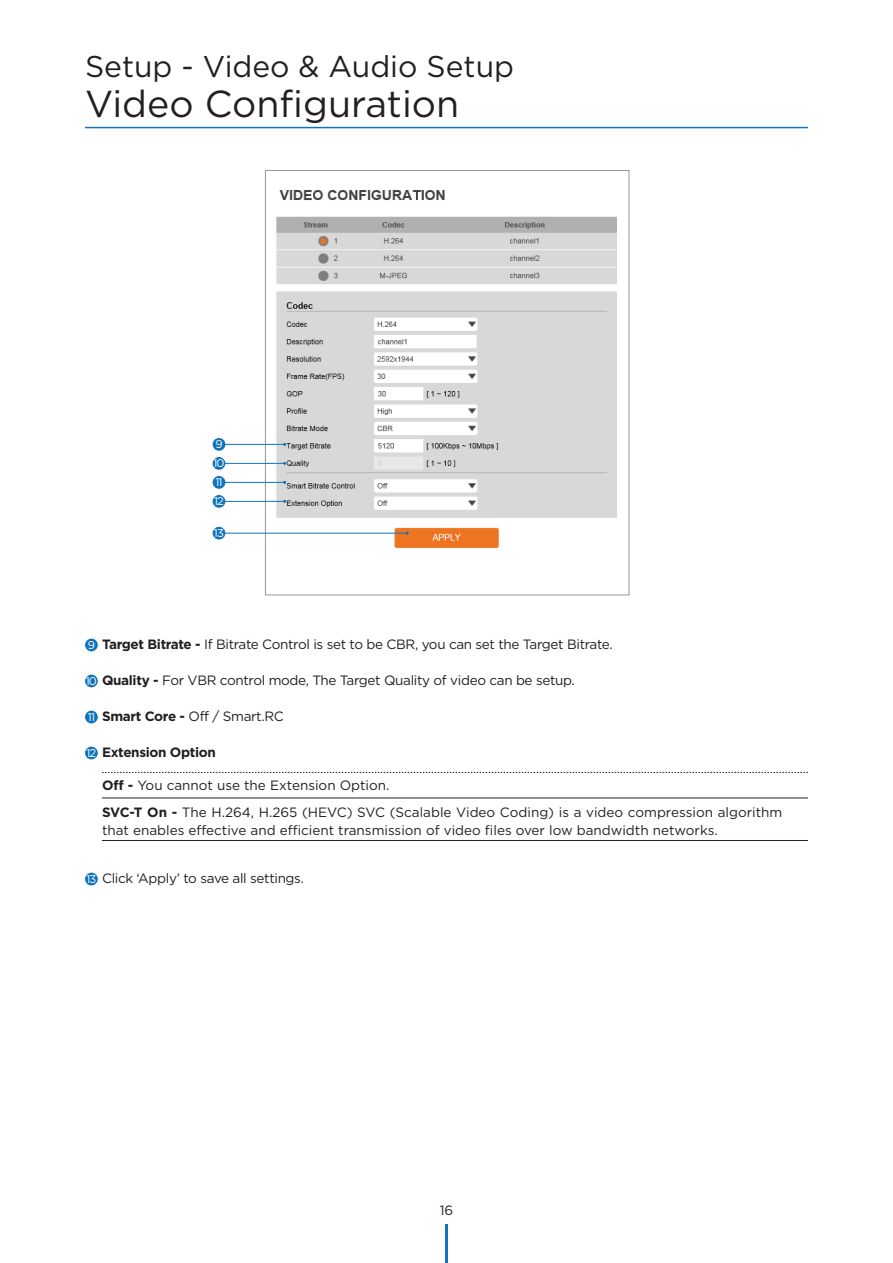
<style>
.page{position:relative;width:893px;height:1263px;background:#fff}
.page>*{position:absolute;margin:0;border:0;box-sizing:border-box;transform-origin:0 0}
.t1{font:37.5px "Gotham";color:#231f20}
.t2{font:30px "Gotham";color:#231f20}
.t3{font:13.5px/18px "Gotham";letter-spacing:-.015em;color:#231f20}
.t4{font:700 13.5px "Gotham";letter-spacing:-.025em;color:#231f20}
.t5{font:11.25px "Gotham";letter-spacing:-.075em;color:#fff}
.s1{font-weight:700}
</style>
<div class="page">
<hr style="left:85px;top:127px;width:723px;height:1px;background:#1074bc">
<hr style="left:445px;top:1225px;width:3px;height:38px;background:#1074bc">
<img style="left:267px;top:190px;width:350px;height:358px">
<div style="left:265px;top:170px;width:364px;height:425px;border:1px solid #939598"></div>
<hr style="left:219px;top:444px;width:66px;height:1px;background:#1074bc">
<div style="left:213px;top:438px;width:12px;height:13px;background:#1074bc;border-radius:50%"></div>
<hr style="left:219px;top:463px;width:66px;height:1px;background:#1074bc">
<div style="left:213px;top:457px;width:12px;height:13px;background:#1074bc;border-radius:50%"></div>
<hr style="left:219px;top:482px;width:66px;height:1px;background:#1074bc">
<div style="left:213px;top:476px;width:12px;height:13px;background:#1074bc;border-radius:50%"></div>
<hr style="left:219px;top:501px;width:66px;height:1px;background:#1074bc">
<div style="left:213px;top:495px;width:12px;height:13px;background:#1074bc;border-radius:50%"></div>
<hr style="left:219px;top:533px;width:188px;height:1px;background:#1074bc">
<div style="left:213px;top:527px;width:12px;height:12px;background:#1074bc;border-radius:50%"></div>
<div style="left:85px;top:639px;width:13px;height:12px;background:#1074bc;border-radius:50%"></div>
<div style="left:85px;top:675px;width:13px;height:12px;background:#1074bc;border-radius:50%"></div>
<div style="left:85px;top:711px;width:13px;height:12px;background:#1074bc;border-radius:50%"></div>
<div style="left:85px;top:747px;width:13px;height:12px;background:#1074bc;border-radius:50%"></div>
<div style="left:85px;top:873px;width:13px;height:12px;background:#1074bc;border-radius:50%"></div>
<svg style="left:102px;top:772px;width:706px;height:1px"></svg>
<hr style="left:102px;top:798px;width:706px;height:1px;background:#231f20">
<hr style="left:102px;top:840px;width:706px;height:1px;background:#231f20">
<p class="t2" style="left:85px;top:47px;width:430px">Setup - Video &amp; Audio Setup</p>
<p class="t1" style="left:85px;top:80px;width:376px">Video Configuration</p>
<p class="t5" style="left:215px;top:437px;width:9px">9</p>
<p class="t5" style="left:213px;top:456px;width:13px">10</p>
<p class="t5" style="left:215px;top:475px;width:9px">11</p>
<p class="t5" style="left:214px;top:494px;width:11px">12</p>
<p class="t5" style="left:214px;top:526px;width:12px">13</p>
<p class="t5" style="left:88px;top:638px;width:9px">9</p>
<p class="t3" style="left:102px;top:635px;width:512px"><span class="s1">Target Bitrate -</span> If Bitrate Control is set to be CBR, you can set the Target Bitrate.</p>
<p class="t5" style="left:86px;top:674px;width:13px">10</p>
<p class="t3" style="left:102px;top:671px;width:474px"><span class="s1">Quality -</span> For VBR control mode, The Target Quality of video can be setup.</p>
<p class="t5" style="left:88px;top:710px;width:9px">11</p>
<p class="t3" style="left:102px;top:707px;width:183px"><span class="s1">Smart Core -</span> Off / Smart.RC</p>
<p class="t5" style="left:86px;top:746px;width:11px">12</p>
<p class="t4" style="left:102px;top:744px;width:115px">Extension Option</p>
<p class="t3" style="left:102px;top:776px;width:289px"><span class="s1">Off -</span> You cannot use the Extension Option.</p>
<p class="t3" style="left:102px;top:803px;width:682px"><span class="s1">SVC-T On -</span> The H.264, H.265 (HEVC) SVC (Scalable Video Coding) is a video compression algorithm that enables effective and efficient transmission of video files over low bandwidth networks.</p>
<p class="t5" style="left:86px;top:872px;width:12px">13</p>
<p class="t3" style="left:102px;top:869px;width:203px">Click ‘Apply’ to save all settings.</p>
<p class="t3" style="left:440px;top:1201px;width:15px">16</p>
</div>
